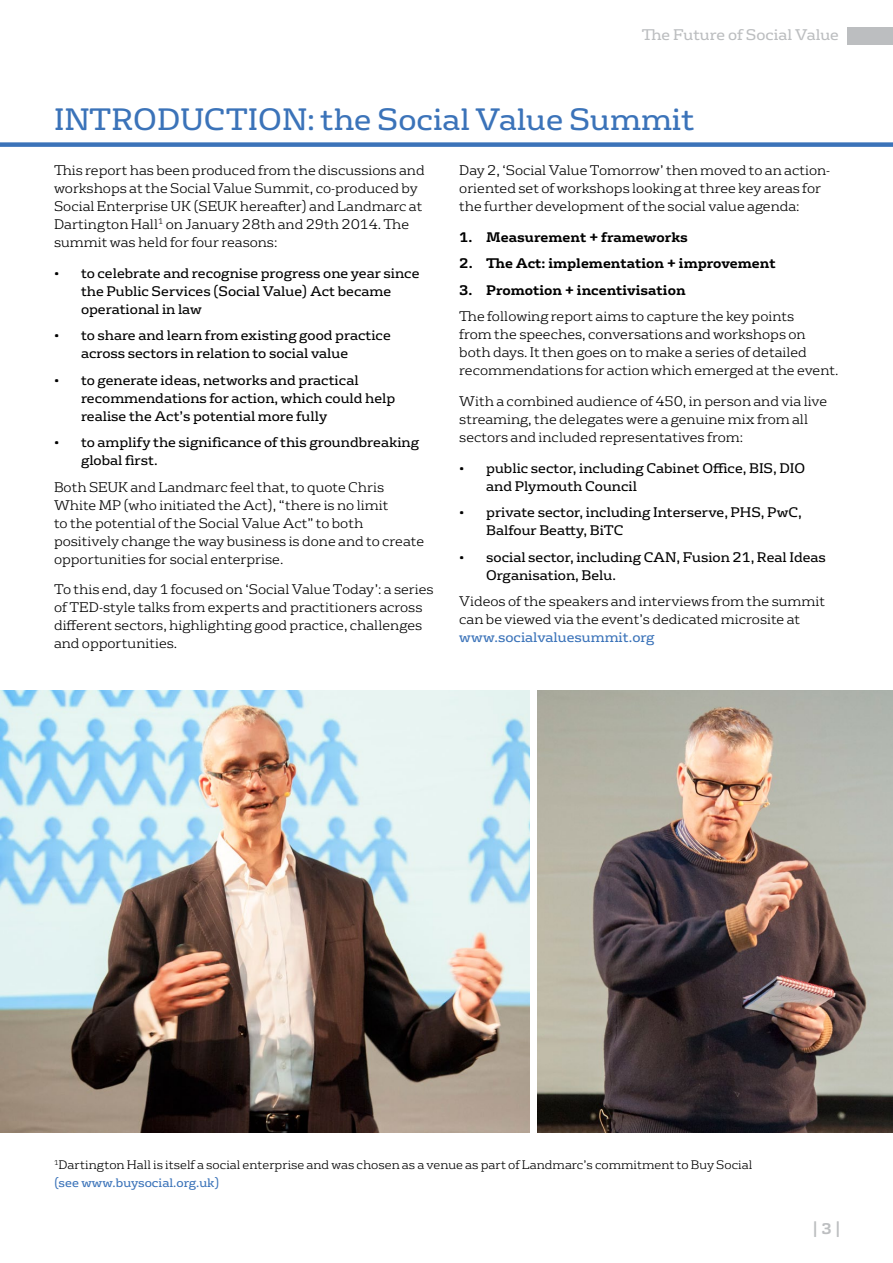
<style>
.page{position:relative;width:893px;height:1263px;background:#fff}
.page>*{position:absolute;margin:0;border:0;box-sizing:border-box;transform-origin:0 0}
.t1{font:30px "FS Rufus";color:#3b73b9}
.t2{font:15px "FS Rufus";color:#bcbec0}
.t3{font:700 15px "FS Rufus";color:#bcbec0}
.t4{font:300 13.5px/18px "FS Rufus";color:#000}
.t5{font:13.5px/18px "FS Rufus";color:#000}
.t6{font:700 13.5px "FS Rufus";color:#000}
.t7{font:13.5px "FS Rufus";color:#3b73b9}
.t8{font:300 12px/18px "FS Rufus";color:#000}
.s1{font-weight:400;color:#3b73b9}
</style>
<div class="page">
<div style="left:848px;top:27px;width:45px;height:17px;background:#bcbec0"></div>
<img style="left:0;top:690px;width:529px;height:442px">
<img style="left:538px;top:690px;width:355px;height:442px">
<div style="left:0;top:142px;width:893px;height:5px;background:#3b73b9"></div>
<p class="t2" style="left:642px;top:23px;width:199px">The Future of Social Value</p>
<h1 class="t1" style="left:54px;top:94px;width:642px">INTRODUCTION: the Social Value Summit</h1>
<p class="t4" style="left:54px;top:160px;width:372px">This report has been produced from the discussions and workshops at the Social Value Summit, co-produced by Social Enterprise UK (SEUK hereafter) and Landmarc at Dartington Hall<sup>1</sup> on January 28th and 29th 2014. The summit was held for four reasons:</p>
<p class="t5" style="left:81px;top:263px;width:340px;text-indent:-27px">• to celebrate and recognise progress one year since the Public Services (Social Value) Act became operational in law</p>
<p class="t5" style="left:81px;top:326px;width:311px;text-indent:-27px">• to share and learn from existing good practice across sectors in relation to social value</p>
<p class="t5" style="left:81px;top:370px;width:316px;text-indent:-27px">• to generate ideas, networks and practical recommendations for action, which could help realise the Act’s potential more fully</p>
<p class="t5" style="left:81px;top:432px;width:340px;text-indent:-27px">• to amplify the significance of this groundbreaking global first.</p>
<p class="t4" style="left:54px;top:477px;width:372px">Both SEUK and Landmarc feel that, to quote Chris White MP (who initiated the Act), “there is no limit<br>to the potential of the Social Value Act” to both positively change the way business is done and to create opportunities for social enterprise.</p>
<p class="t4" style="left:54px;top:579px;width:381px">To this end, day 1 focused on ‘Social Value Today’: a series of TED-style talks from experts and practitioners across different sectors, highlighting good practice, challenges and opportunities.</p>
<p class="t4" style="left:459px;top:160px;width:372px">Day 2, ‘Social Value Tomorrow’ then moved to an action&shy;oriented set of workshops looking at three key areas for the further development of the social value agenda:</p>
<p class="t6" style="left:459px;top:225px;width:230px">1. Measurement + frameworks</p>
<p class="t6" style="left:459px;top:251px;width:318px">2. The Act: implementation + improvement</p>
<p class="t6" style="left:459px;top:278px;width:228px">3. Promotion + incentivisation</p>
<p class="t4" style="left:459px;top:306px;width:381px">The following report aims to capture the key points<br>from the speeches, conversations and workshops on both days. It then goes on to make a series of detailed recommendations for action which emerged at the event.</p>
<p class="t4" style="left:459px;top:391px;width:370px">With a combined audience of 450, in person and via live streaming, the delegates were a genuine mix from all sectors and included representatives from:</p>
<p class="t5" style="left:486px;top:458px;width:321px;text-indent:-27px">• public sector, including Cabinet Office, BIS, DIO and Plymouth Council</p>
<p class="t5" style="left:486px;top:502px;width:317px;text-indent:-27px">• private sector, including Interserve, PHS, PwC,<br>Balfour Beatty, BiTC</p>
<p class="t5" style="left:486px;top:547px;width:341px;text-indent:-27px">• social sector, including CAN, Fusion 21, Real Ideas<br>Organisation, Belu.</p>
<p class="t4" style="left:459px;top:591px;width:367px">Videos of the speakers and interviews from the summit can be viewed via the event’s dedicated microsite at</p>
<p class="t7" style="left:459px;top:626px;width:197px">www.socialvaluesummit.org</p>
<p class="t8" style="left:54px;top:1154px;width:700px"><sup>1</sup>Dartington Hall is itself a social enterprise and was chosen as a venue as part of Landmarc’s commitment to Buy Social <span class="s1">(see www.buysocial.org.uk)</span></p>
<p class="t3" style="left:812px;top:1215px;width:30px">| 3 |</p>
</div>
